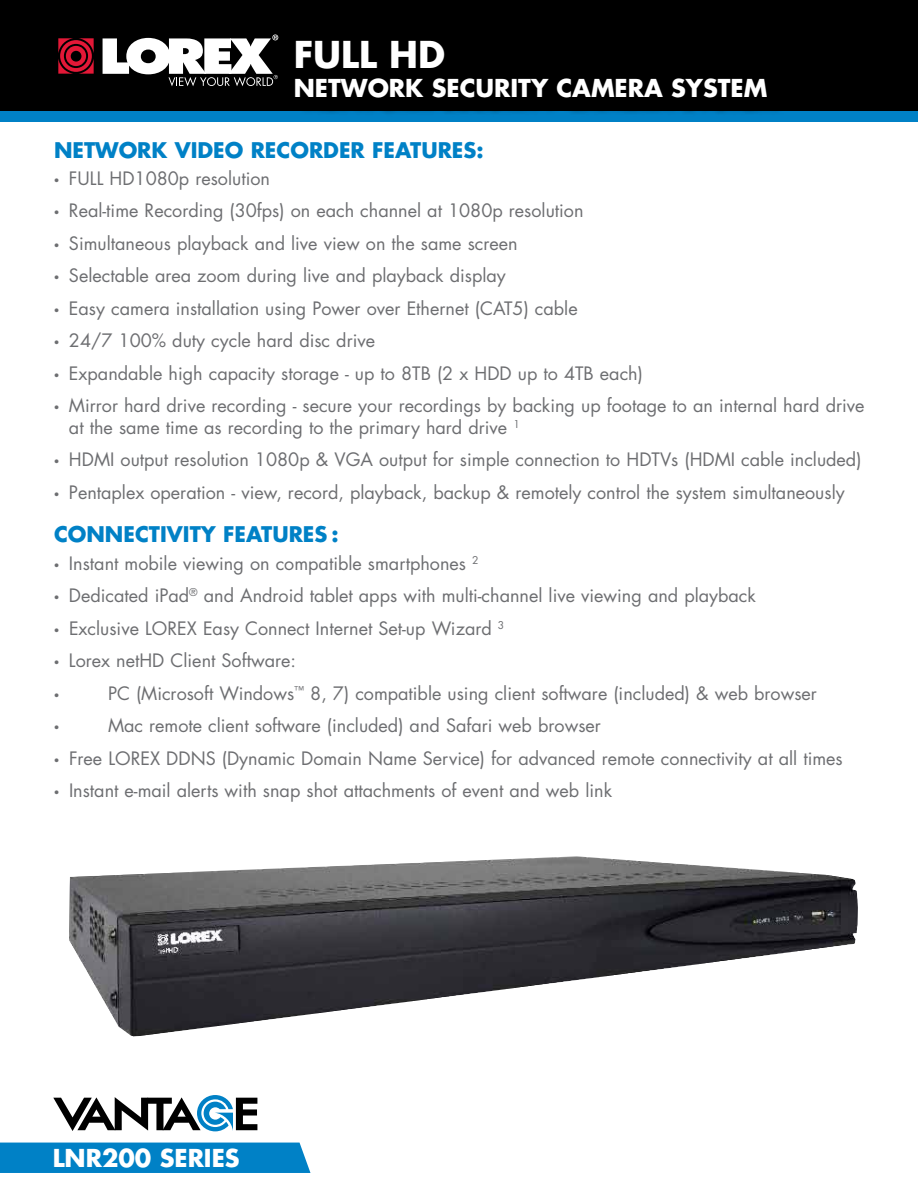
<style>
.page{position:relative;width:918px;height:1188px;background:#fff}
.page>*{position:absolute;margin:0;border:0;box-sizing:border-box;transform-origin:0 0}
.t1{font:700 36px "Futura";color:#fff}
.t2{font:700 24px "Futura";color:#fff}
.t3{font:700 21px "Futura";color:#0081c6}
.t4{font:18px/21.8px "Futura";color:#6d6e71}
.t5{font:18px "Myriad Pro";color:#6d6e71}
.s1{font-family:"Myriad Pro"}
</style>
<div class="page">
<img style="left:69px;top:856px;width:789px;height:180px">
<div style="left:0;top:1143px;width:310px;height:30px;background:#0081c6"></div>
<svg style="left:53px;top:1095px;width:204px;height:36px"></svg>
<div style="left:0;top:0;width:918px;height:111px;background:#000"></div>
<div style="left:0;top:111px;width:918px;height:11px;background:#0081c6"></div>
<div style="left:298px;top:44px;width:487px;height:72px;background:#000"></div>
<svg style="left:58px;top:38px;width:36px;height:36px"></svg>
<svg style="left:103px;top:35px;width:175px;height:51px"></svg>
<h1 class="t1" style="left:294px;top:31px;width:153px">FULL HD</h1>
<h2 class="t2" style="left:294px;top:72px;width:475px">NETWORK SECURITY CAMERA SYSTEM</h2>
<p class="t3" style="left:54px;top:136px;width:431px">NETWORK VIDEO RECORDER FEATURES:</p>
<p class="t4" style="left:54px;top:167px;width:218px"><span class="s1">•</span> FULL HD1080p resolution</p>
<p class="t4" style="left:54px;top:200px;width:531px"><span class="s1">•</span> Real-time Recording (30fps) on each channel at 1080p resolution</p>
<p class="t4" style="left:54px;top:232px;width:465px"><span class="s1">•</span> Simultaneous playback and live view on the same screen</p>
<p class="t4" style="left:54px;top:265px;width:453px"><span class="s1">•</span> Selectable area zoom during live and playback display</p>
<p class="t4" style="left:54px;top:297px;width:525px"><span class="s1">•</span> Easy camera installation using Power over Ethernet (CAT5) cable</p>
<p class="t4" style="left:54px;top:330px;width:323px"><span class="s1">•</span> 24/7 100% duty cycle hard disc drive</p>
<p class="t4" style="left:54px;top:362px;width:590px"><span class="s1">•</span> Expandable high capacity storage - up to 8TB (2 x HDD up to 4TB each)</p>
<p class="t4" style="left:69px;top:395px;width:797px;text-indent:-15px"><span class="s1">•</span> Mirror hard drive recording - secure your recordings by backing up footage to an internal hard drive at the same time as recording to the primary hard drive <sup>1</sup></p>
<p class="t4" style="left:54px;top:449px;width:809px"><span class="s1">•</span> HDMI output resolution 1080p &amp; VGA output for simple connection to HDTVs (HDMI cable included)</p>
<p class="t4" style="left:54px;top:481px;width:792px"><span class="s1">•</span> Pentaplex operation - view, record, playback, backup &amp; remotely control the system simultaneously</p>
<p class="t3" style="left:54px;top:520px;width:33px">CONN</p>
<p class="t3" style="left:123px;top:520px;width:138px">ECTIVITY FEATUR</p>
<p class="t3" style="left:303px;top:520px;width:37px">ES :</p>
<p class="t4" style="left:54px;top:553px;width:426px"><span class="s1">•</span> Instant mobile viewing on compatible smartphones <sup>2</sup></p>
<p class="t4" style="left:54px;top:585px;width:704px"><span class="s1">•</span> Dedicated iPad<sup>®</sup> and Android tablet apps with multi-channel live viewing and playback</p>
<p class="t4" style="left:54px;top:618px;width:452px"><span class="s1">•</span> Exclusive LOREX Easy Connect Internet Set-up Wizard <sup>3</sup></p>
<p class="t4" style="left:54px;top:650px;width:244px"><span class="s1">•</span> Lorex netHD Client Software:</p>
<p class="t5" style="left:54px;top:683px;width:7px">•</p>
<p class="t4" style="left:108px;top:683px;width:710px">PC (Microsoft Windows<sup>™</sup> 8, 7) compatible using client software (included) &amp; web browser</p>
<p class="t5" style="left:54px;top:715px;width:7px">•</p>
<p class="t4" style="left:108px;top:715px;width:494px">Mac remote client software (included) and Safari web browser</p>
<p class="t4" style="left:54px;top:748px;width:790px"><span class="s1">•</span> Free LOREX DDNS (Dynamic Domain Name Service) for advanced remote connectivity at all times</p>
<p class="t4" style="left:54px;top:780px;width:560px"><span class="s1">•</span> Instant e-mail alerts with snap shot attachments of event and web link</p>
<h2 class="t2" style="left:53px;top:1142px;width:186px">LNR200 SERIES</h2>
</div>
